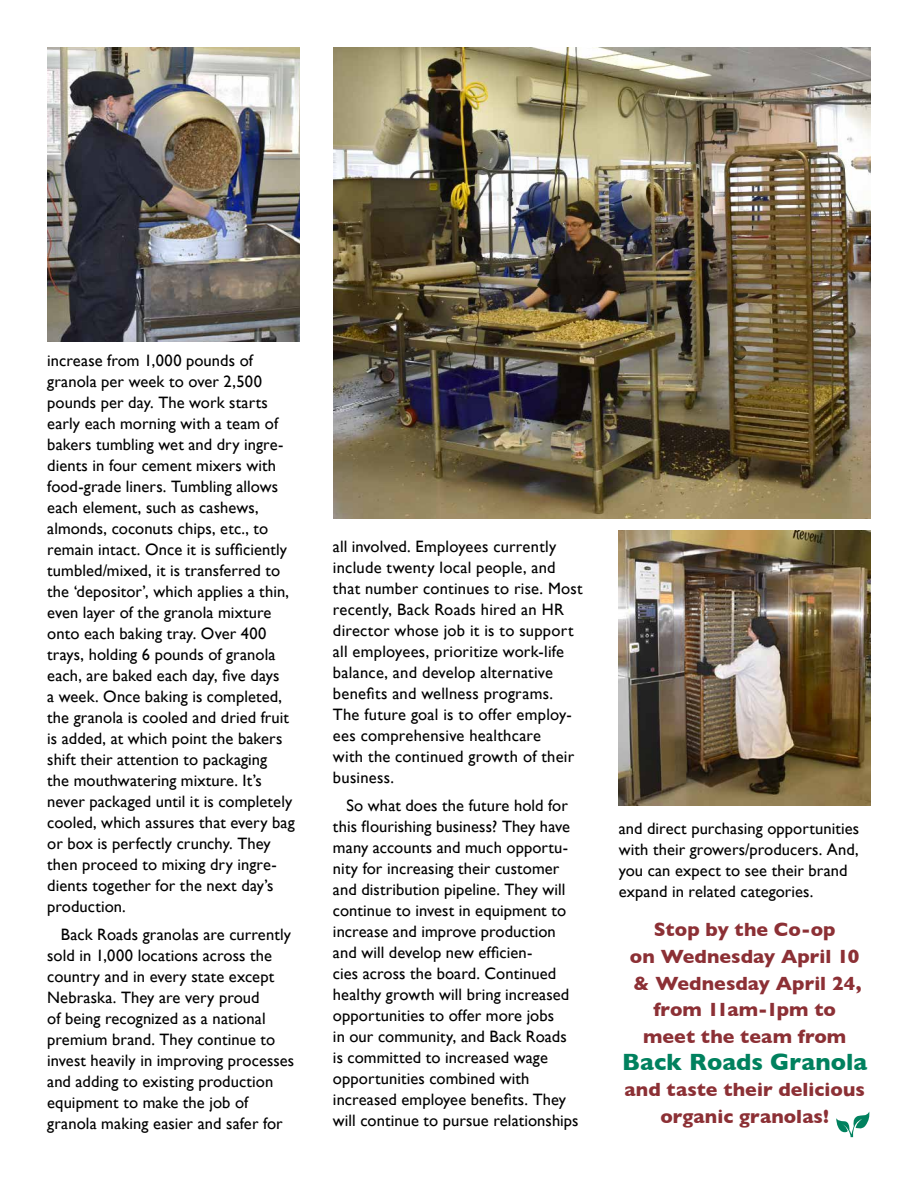
<style>
.page{position:relative;width:918px;height:1188px;background:#fff}
.page>*{position:absolute;margin:0;border:0;box-sizing:border-box;transform-origin:0 0}
.t1{font:700 24px "Gill Sans";color:#00815e}
.t2{font:700 19.5px/26.7px "Gill Sans";letter-spacing:.005em;color:#8c3035;text-align:center}
.t3{font:16.5px/21px "Gill Sans";letter-spacing:.005em;color:#000}
</style>
<div class="page">
<svg style="left:836px;top:1112px;width:34px;height:25px"></svg>
<img style="left:47px;top:47px;width:252px;height:294px">
<img style="left:619px;top:531px;width:252px;height:275px">
<img style="left:333px;top:47px;width:538px;height:471px">
<p class="t3" style="left:47px;top:349px;width:249px">increase from 1,000 pounds of granola per week to over 2,500 pounds per day. The work starts early each morning with a team of bakers tumbling wet and dry ingre&shy;dients in four cement mixers with food-grade liners. Tumbling allows each element, such as cashews, almonds, coconuts chips, etc., to remain intact. Once it is sufficiently tumbled/mixed, it is transferred to the ‘depositor’, which applies a thin, even layer of the granola mixture onto each baking tray. Over 400 trays, holding 6 pounds of granola each, are baked each day, five days<br>a week. Once baking is completed, the granola is cooled and dried fruit is added, at which point the bakers shift their attention to packaging<br>the mouthwatering mixture. It’s never packaged until it is completely cooled, which assures that every bag or box is perfectly crunchy. They then proceed to mixing dry ingre&shy;dients together for the next day’s production.</p>
<p class="t3" style="left:47px;top:923px;width:249px;text-indent:13px">Back Roads granolas are currently sold in 1,000 locations across the country and in every state except Nebraska. They are very proud<br>of being recognized as a national premium brand. They continue to invest heavily in improving processes and adding to existing production equipment to make the job of granola making easier and safer for</p>
<p class="t3" style="left:333px;top:536px;width:251px">all involved. Employees currently include twenty local people, and that number continues to rise. Most recently, Back Roads hired an HR director whose job it is to support all employees, prioritize work-life balance, and develop alternative benefits and wellness programs.<br>The future goal is to offer employ&shy;ees comprehensive healthcare<br>with the continued growth of their business.</p>
<p class="t3" style="left:333px;top:794px;width:247px;text-indent:13px">So what does the future hold for this flourishing business? They have many accounts and much opportu&shy;nity for increasing their customer and distribution pipeline. They will continue to invest in equipment to increase and improve production and will develop new efficien-<br>cies across the board. Continued healthy growth will bring increased opportunities to offer more jobs<br>in our community, and Back Roads is committed to increased wage opportunities combined with increased employee benefits. They will continue to pursue relationships</p>
<p class="t3" style="left:619px;top:818px;width:242px">and direct purchasing opportunities with their growers/producers. And, you can expect to see their brand expand in related categories.</p>
<p class="t2" style="left:630px;top:916px;width:233px">Stop by the Co-op<br>on Wednesday April 10 &amp; Wednesday April 24, from 11am-1pm to meet the team from</p>
<h1 class="t1" style="left:622px;top:1043px;width:247px">Back Roads Granola</h1>
<p class="t2" style="left:624px;top:1076px;width:242px">and taste their delicious organic granolas!</p>
</div>
